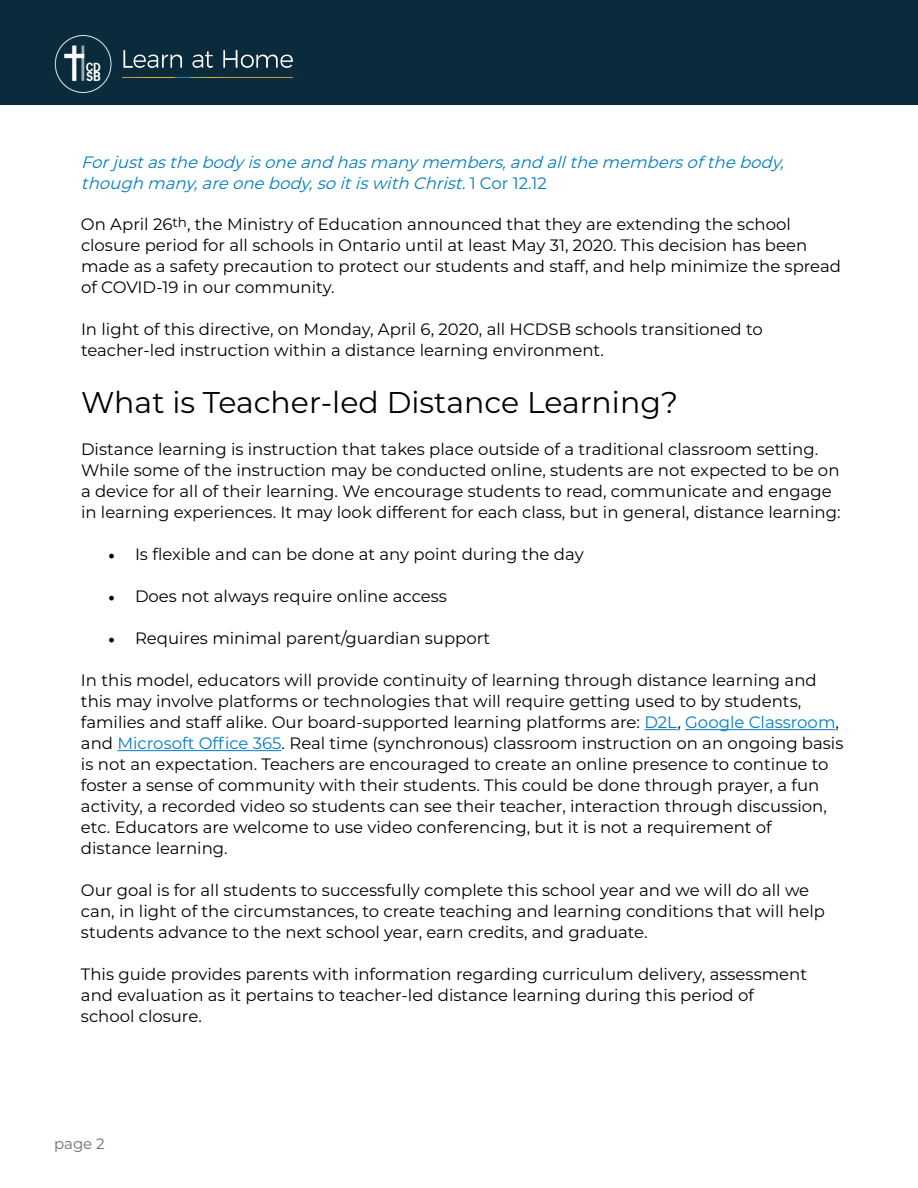
<style>
.page{position:relative;width:918px;height:1188px;background:#fff}
.page>*{position:absolute;margin:0;border:0;box-sizing:border-box;transform-origin:0 0}
.t1{font:30px "Montserrat";color:#000}
.t2{font:16.5px/21px "Montserrat";color:#000}
.t3{font:italic 16.5px/21px "Montserrat";color:#007dc3}
.t4{font:15px "Montserrat";color:#6d6e71}
.s1{font-style:normal}
.s2{font-family:"Minion Pro";font-size:18px}
.s3{color:#007dc3}
</style>
<div class="page">
<div style="left:0;top:0;width:918px;height:105px;background:#0a2b3b"></div>
<img style="left:54px;top:35px;width:240px;height:58px">
<hr style="left:644px;top:729px;width:33px;height:1px;background:#007dc3">
<hr style="left:685px;top:729px;width:151px;height:1px;background:#007dc3">
<hr style="left:117px;top:750px;width:165px;height:1px;background:#007dc3">
<p class="t3" style="left:81px;top:152px;width:710px">Forjustasthebody isoneand hasmany members,and allthemembersofthebody, though many,areonebody,soitiswith Christ.<span class="s1">1 C o r 1 2 . 1 2</span></p>
<p class="t2" style="left:81px;top:213px;width:761px">On April 26<sup>th</sup>, the Ministry of Education announced that they are extending the school closure period for all schools in Ontario until at least May 31, 2020. This decision has been made as a safety precaution to protect our students and staff, and help minimize the spread of COVID-19 in our community.</p>
<p class="t2" style="left:81px;top:318px;width:683px">In light of this directive, on Monday, April 6, 2020, all HCDSB schools transitioned to teacher-led instruction within a distance learning environment.</p>
<h1 class="t1" style="left:81px;top:382px;width:599px">What is Teacher-led Distance Learning?</h1>
<p class="t2" style="left:81px;top:438px;width:761px">Distance learning is instruction that takes place outside of a traditional classroom setting.<br>While some of the instruction may be conducted online, students are not expected to be on a device for all of their learning. We encourage students to read, communicate and engage in learning experiences. It may look different for each class, but in general, distance learning:</p>
<p class="t2" style="left:108px;top:543px;width:477px"><span class="s2">•</span> Is flexible and can be done at any point during the day</p>
<p class="t2" style="left:108px;top:585px;width:340px"><span class="s2">•</span> Does not always require online access</p>
<p class="t2" style="left:108px;top:627px;width:384px"><span class="s2">•</span> Requires minimal parent/guardian support</p>
<p class="t2" style="left:81px;top:669px;width:764px">In this model, educators will provide continuity of learning through distance learning and this may involve platforms or technologies that will require getting used to by students, families and staff alike. Our board-supported learning platforms are: <span class="s3">D2L</span>, <span class="s3">Google Classroom</span>, and <span class="s3">Microsoft Office 365</span>. Real time (synchronous) classroom instruction on an ongoing basis is not an expectation. Teachers are encouraged to create an online presence to continue to foster a sense of community with their students. This could be done through prayer, a fun activity, a recorded video so students can see their teacher, interaction through discussion, etc. Educators are welcome to use video conferencing, but it is not a requirement of distance learning.</p>
<p class="t2" style="left:81px;top:879px;width:746px">Our goal is for all students to successfully complete this school year and we will do all we can, in light of the circumstances, to create teaching and learning conditions that will help students advance to the next school year, earn credits, and graduate.</p>
<p class="t2" style="left:81px;top:963px;width:728px">This guide provides parents with information regarding curriculum delivery, assessment and evaluation as it pertains to teacher-led distance learning during this period of school closure.</p>
<p class="t4" style="left:54px;top:1133px;width:52px">page 2</p>
</div>
